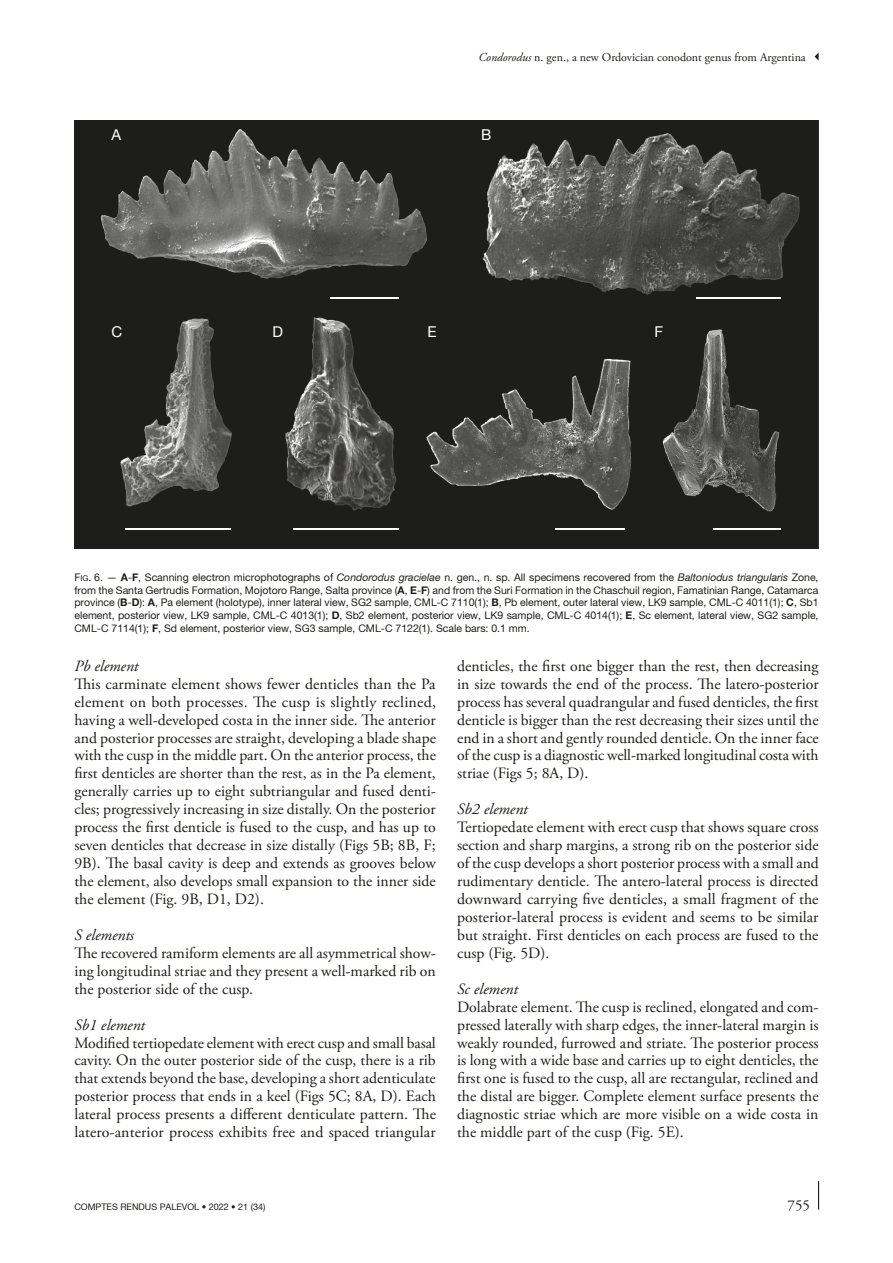
<style>
.page{position:relative;width:893px;height:1263px;background:#fff}
.page>*{position:absolute;margin:0;border:0;box-sizing:border-box;transform-origin:0 0}
.Texte_courant_1er_pa{font:15.75px/18px "Adobe Garamond Pro";color:#1d1d1b;text-align:justify}
.Titre_3{font:italic 15.75px "Adobe Garamond Pro";color:#1d1d1b}
.t1{font:15px "Helvetica Neue";color:#fff}
.t2{font:15px "Adobe Garamond Pro";color:#1d1d1b}
.t3{font:12px "Adobe Garamond Pro";color:#1d1d1b}
.t4{font:10.5px/12.8px "Helvetica Neue";color:#1d1d1b;text-align:justify}
.t5{font:9px "Helvetica Neue";color:#1d1d1b}
.s1{font-style:italic}
.s2{font-style:inherit}
.s3{font-size:7.8px}
.s4{font-weight:700}
</style>
<div class="page">
<svg style="left:818px;top:1181px;width:1px;height:29px"></svg>
<svg style="left:815px;top:53px;width:4px;height:8px"></svg>
<img style="left:74px;top:121px;width:745px;height:428px">
<hr style="left:331px;top:297px;width:68px;height:1px;background:#fff">
<hr style="left:696px;top:297px;width:85px;height:1px;background:#fff">
<hr style="left:125px;top:528px;width:106px;height:1px;background:#fff">
<hr style="left:293px;top:528px;width:106px;height:1px;background:#fff">
<hr style="left:555px;top:528px;width:69px;height:1px;background:#fff">
<hr style="left:714px;top:528px;width:67px;height:1px;background:#fff">
<p class="t3" style="left:478px;top:50px;width:329px"><span class="s1">Condorodus</span> n. gen., a new Ordovician conodont genus from Argentina</p>
<p class="t1" style="left:112px;top:126px;width:11px">A</p>
<p class="t1" style="left:481px;top:126px;width:12px">B</p>
<p class="t1" style="left:111px;top:322px;width:12px">C</p>
<p class="t1" style="left:272px;top:322px;width:12px">D</p>
<p class="t1" style="left:428px;top:322px;width:11px">E</p>
<p class="t1" style="left:654px;top:322px;width:10px">F</p>
<p class="t4" style="left:74px;top:571px;width:746px"><span class="s2">F</span><span class="s3">ig</span><span class="s2">. 6</span>. — <span class="s4">A</span>-<span class="s4">F</span>, Scanning electron microphotographs of <span class="s1">Condorodus gracielae</span> n. gen., n. sp. All specimens recovered from the <span class="s1">Baltoniodus triangularis</span> Zone, from the Santa Gertrudis Formation, Mojotoro Range, Salta province (<span class="s4">A</span>, <span class="s4">E</span>-<span class="s4">F</span>) and from the Suri Formation in the Chaschuil region, Famatinian Range, Catamarca province (<span class="s4">B</span>-<span class="s4">D</span>): <span class="s4">A</span>, Pa element (holotype), inner lateral view, SG2 sample, CML-C 7110(1); <span class="s4">B</span>, Pb element, outer lateral view, LK9 sample, CML-C 4011(1); <span class="s4">C</span>, Sb1 element, posterior view, LK9 sample, CML-C 4013(1); <span class="s4">D</span>, Sb2 element, posterior view, LK9 sample, CML-C 4014(1); <span class="s4">E</span>, Sc element, lateral view, SG2 sample, CML-C 7114(1); <span class="s4">F</span>, Sd element, posterior view, SG3 sample, CML-C 7122(1). Scale bars: 0.1 mm.</p>
<p class="Titre_3" style="left:74px;top:656px;width:66px">Pb element</p>
<p class="Texte_courant_1er_pa" style="left:74px;top:675px;width:363px">This carminate element shows fewer denticles than the Pa element on both processes. The cusp is slightly reclined, having a well-developed costa in the inner side. The anterior and posterior processes are straight, developing a blade shape with the cusp in the middle part. On the anterior process, the first denticles are shorter than the rest, as in the Pa element, generally carries up to eight subtriangular and fused denti&shy;cles; progressively increasing in size distally. On the posterior process the first denticle is fused to the cusp, and has up to seven denticles that decrease in size distally (Figs 5B; 8B, F; 9B). The basal cavity is deep and extends as grooves below the element, also develops small expansion to the inner side the element (Fig. 9B, D1, D2).</p>
<p class="Titre_3" style="left:74px;top:925px;width:61px">S elements</p>
<p class="Texte_courant_1er_pa" style="left:74px;top:944px;width:363px">The recovered ramiform elements are all asymmetrical show&shy;ing longitudinal striae and they present a well-marked rib on the posterior side of the cusp.</p>
<p class="Titre_3" style="left:74px;top:1015px;width:72px">Sb1 element</p>
<p class="Texte_courant_1er_pa" style="left:74px;top:1034px;width:363px">Modified tertiopedate element with erect cusp and small basal cavity. On the outer posterior side of the cusp, there is a rib that extends beyond the base, developing a short adenticulate posterior process that ends in a keel (Figs 5C; 8A, D). Each lateral process presents a different denticulate pattern. The latero-anterior process exhibits free and spaced triangular</p>
<p class="Texte_courant_1er_pa" style="left:457px;top:657px;width:363px">denticles, the first one bigger than the rest, then decreasing in size towards the end of the process. The latero-posterior process has several quadrangular and fused denticles, the first denticle is bigger than the rest decreasing their sizes until the end in a short and gently rounded denticle. On the inner face of the cusp is a diagnostic well-marked longitudinal costa with striae (Figs 5; 8A, D).</p>
<p class="Titre_3" style="left:457px;top:800px;width:72px">Sb2 element</p>
<p class="Texte_courant_1er_pa" style="left:457px;top:819px;width:363px">Tertiopedate element with erect cusp that shows square cross section and sharp margins, a strong rib on the posterior side of the cusp develops a short posterior process with a small and rudimentary denticle. The antero-lateral process is directed downward carrying five denticles, a small fragment of the posterior-lateral process is evident and seems to be similar but straight. First denticles on each process are fused to the cusp (Fig. 5D).</p>
<p class="Titre_3" style="left:457px;top:979px;width:62px">Sc element</p>
<p class="Texte_courant_1er_pa" style="left:457px;top:998px;width:363px">Dolabrate element. The cusp is reclined, elongated and com&shy;pressed laterally with sharp edges, the inner-lateral margin is weakly rounded, furrowed and striate. The posterior process is long with a wide base and carries up to eight denticles, the first one is fused to the cusp, all are rectangular, reclined and the distal are bigger. Complete element surface presents the diagnostic striae which are more visible on a wide costa in the middle part of the cusp (Fig. 5E).</p>
<p class="t5" style="left:74px;top:1201px;width:193px">COMPTES RENDUS PALEVOL • 2022 • 21 (34)</p>
<p class="t2" style="left:788px;top:1196px;width:24px">755</p>
</div>
